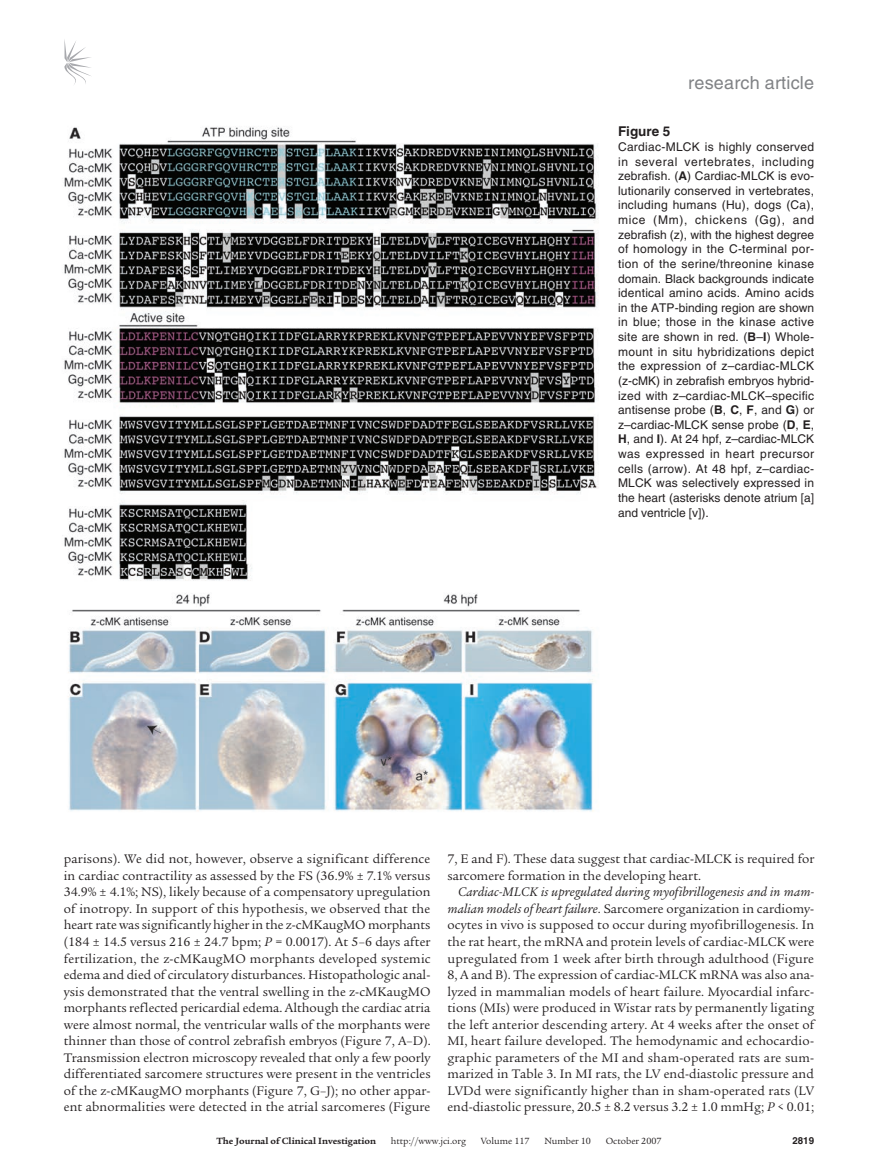
<style>
.page{position:relative;width:878px;height:1174px;background:#fff}
.page>*{position:absolute;margin:0;border:0;box-sizing:border-box;transform-origin:0 0}
.t1{font:18px "Helvetica LT Std";letter-spacing:.01em;color:#808285}
.t2{font:13.5px/16.5px "Legacy Serif Std";letter-spacing:.005em;color:#231f20;text-align:justify}
.t3{font:700 13.5px "Helvetica LT Std";color:#231f20}
.t4{font:12px/14.7px "Helvetica LT Std";color:#231f20;text-align:justify}
.t5{font:9.75px "Legacy Serif Std";color:#231f20}
.t6{font:700 9.75px "Legacy Serif Std";color:#231f20}
.t7{font:700 9.75px "Helvetica LT Std";color:#231f20}
.s1{font-weight:700}
.s2{font-style:italic}
</style>
<div class="page">
<svg style="left:64px;top:39px;width:27px;height:46px"></svg>
<img style="left:64px;top:127px;width:535px;height:685px">
<h1 class="t1" style="left:688px;top:72px;width:127px">research article</h1>
<p class="t3" style="left:618px;top:123px;width:54px">Figure 5</p>
<p class="t4" style="left:618px;top:139px;width:198px">Cardiac-MLCK is highly conserved in several vertebrates, including zebra-fish. (<span class="s1">A</span>) Cardiac-MLCK is evo&shy;lutionarily conserved in vertebrates, including humans (Hu), dogs (Ca), mice (Mm), chickens (Gg), and zebrafish (z), with the highest degree of homology in the C-terminal por&shy;tion of the serine/threonine kinase domain. Black backgrounds indicate identical amino acids. Amino acids in the ATP-binding region are shown in blue; those in the kinase active site are shown in red. (<span class="s1">B</span>–<span class="s1">I</span>) Whole&shy;mount in situ hybridizations depict the expression of z–cardiac-MLCK (z-cMK) in zebrafish embryos hybrid&shy;ized with z–cardiac-MLCK–specific antisense probe (<span class="s1">B</span>, <span class="s1">C</span>, <span class="s1">F</span>, and <span class="s1">G</span>) or z–cardiac-MLCK sense probe (<span class="s1">D</span>, <span class="s1">E</span>, <span class="s1">H</span>, and <span class="s1">I</span>). At 24 hpf, z–cardiac-MLCK was expressed in heart precursor cells (arrow). At 48 hpf, z–cardiac-MLCK was selectively expressed in the heart (asterisks denote atrium [a] and ventricle [v]).</p>
<p class="t2" style="left:64px;top:851px;width:368px">parisons). We did not, however, observe a significant difference in cardiac contractility as assessed by the FS (36.9% ± 7.1% versus 34.9% ± 4.1%; NS), likely because of a compensatory upregulation of inotropy. In support of this hypothesis, we observed that the heart rate was significantly higher in the z-cMKaugMO morphants (184 ± 14.5 versus 216 ± 24.7 bpm; <span class="s2">P</span> = 0.0017). At 5–6 days after fertilization, the z-cMKaugMO morphants developed systemic edema and died of circulatory disturbances. Histopathologic anal&shy;ysis demonstrated that the ventral swelling in the z-cMKaugMO morphants reflected pericardial edema. Although the cardiac atria were almost normal, the ventricular walls of the morphants were thinner than those of control zebrafish embryos (Figure 7, A–D).<br>Transmission electron microscopy revealed that only a few poorly differentiated sarcomere structures were present in the ventricles of the z-cMKaugMO morphants (Figure 7, G–J); no other appar&shy;ent abnormalities were detected in the atrial sarcomeres (Figure</p>
<p class="t2" style="left:447px;top:851px;width:368px">7, E and F). These data suggest that cardiac-MLCK is required for sarcomere formation in the developing heart.</p>
<p class="t2" style="left:447px;top:884px;width:368px;text-indent:11px"><span class="s2">Cardiac-MLCK is upregulated during myofibrillogenesis and in mam&shy;malian models of heart failure</span>. Sarcomere organization in cardiomy&shy;ocytes in vivo is supposed to occur during myofibrillogenesis. In the rat heart, the mRNA and protein levels of cardiac-MLCK were upregulated from 1 week after birth through adulthood (Figure 8, A and B). The expression of cardiac-MLCK mRNA was also ana&shy;lyzed in mammalian models of heart failure. Myocardial infarc&shy;tions (MIs) were produced in Wistar rats by permanently ligating the left anterior descending artery. At 4 weeks after the onset of MI, heart failure developed. The hemodynamic and echocardio&shy;graphic parameters of the MI and sham-operated rats are sum&shy;marized in Table 3. In MI rats, the LV end-diastolic pressure and LVDd were significantly higher than in sham-operated rats (LV end-diastolic pressure, 20.5 ± 8.2 versus 3.2 ± 1.0 mmHg; <span class="s2">P</span> &lt; 0.01;</p>
<p class="t6" style="left:216px;top:1135px;width:161px">The Journal of Clinical Investigation</p>
<p class="t5" style="left:391px;top:1135px;width:77px">http://www.jci.org</p>
<p class="t5" style="left:480px;top:1135px;width:50px">Volume 117</p>
<p class="t5" style="left:544px;top:1135px;width:48px">Number 10</p>
<p class="t5" style="left:605px;top:1135px;width:57px">October 2007</p>
<p class="t7" style="left:792px;top:1134px;width:23px">2819</p>
</div>
